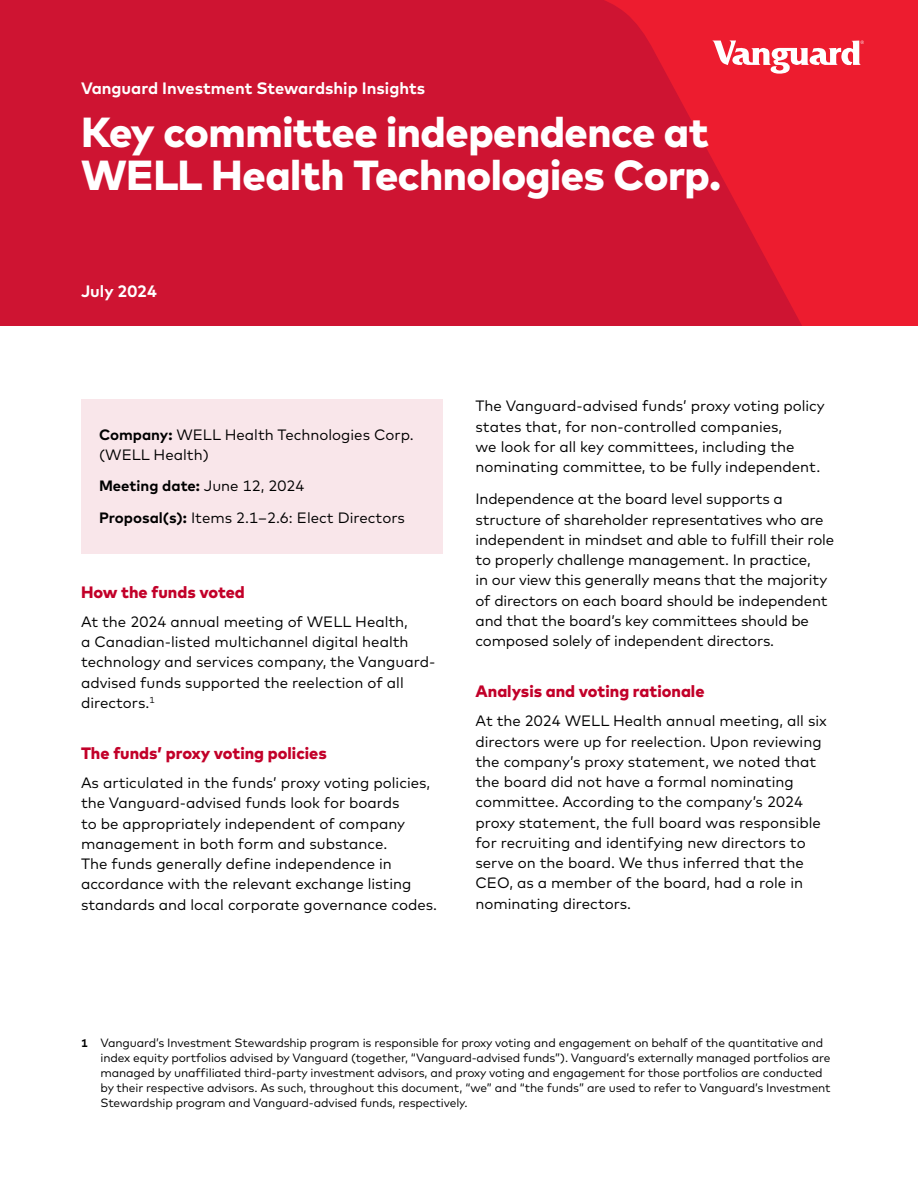
<style>
.page{position:relative;width:918px;height:1188px;background:#fff}
.page>*{position:absolute;margin:0;border:0;box-sizing:border-box;transform-origin:0 0}
.t1{font:800 42px/43.5px "Mark Pro Tab";letter-spacing:-.01em;color:#fff}
.t2{font:800 16.5px "Mark Pro Tab";color:#c20029}
.t3{font:700 16.5px "Mark Pro Tab";color:#fff}
.t4{font:15px/20.2px "Mark Pro Tab";color:#000}
.t5{font:12px/15px "Mark Pro Tab";letter-spacing:-.01em;color:#000}
.s1{font-weight:700}
.s2{font-weight:700;font-size:11.25px}
</style>
<div class="page">
<div style="left:243px;top:0;width:675px;height:326px;background:#ed1c2f"></div>
<svg style="left:0;top:0;width:864px;height:326px;fill:#ce1432"></svg>
<svg style="left:712px;top:41px;width:152px;height:33px"></svg>
<div style="left:81px;top:400px;width:361px;height:91px;background:#f9e6ea"></div>
<div style="left:81px;top:482px;width:361px;height:72px;background:#f9e6ea"></div>
<p class="t3" style="left:81px;top:76px;width:346px">Vanguard Investment Stewardship Insights</p>
<h1 class="t1" style="left:81px;top:106px;width:642px">Key committee independence at<br>WELL Health Technologies Corp.</h1>
<p class="t3" style="left:81px;top:278px;width:78px">July 2024</p>
<p class="t4" style="left:99px;top:424px;width:316px;line-height:19.5px"><span class="s1">Company:</span> WELL Health Technologies Corp. (WELL Health)</p>
<p class="t4" style="left:99px;top:469px;width:307px;line-height:31.5px"><span class="s1">Meeting date:</span> June 12, 2024<br><span class="s1">Proposal(s):</span> Items 2.1–2.6: Elect Directors</p>
<p class="t2" style="left:81px;top:579px;width:165px">How the funds voted</p>
<p class="t4" style="left:81px;top:610px;width:356px">At the 2024 annual meeting of WELL Health,<br>a Canadian-listed multichannel digital health technology and services company, the Vanguard&shy;advised funds supported the reelection of all directors.<sup>1</sup></p>
<p class="t2" style="left:81px;top:740px;width:247px">The funds’ proxy voting policies</p>
<p class="t4" style="left:81px;top:771px;width:358px">As articulated in the funds’ proxy voting policies, the Vanguard-advised funds look for boards<br>to be appropriately independent of company management in both form and substance.<br>The funds generally define independence in accordance with the relevant exchange listing standards and local corporate governance codes.</p>
<p class="t4" style="left:476px;top:395px;width:351px">The Vanguard-advised funds’ proxy voting policy states that, for non-controlled companies,<br>we look for all key committees, including the nominating committee, to be fully independent.</p>
<p class="t4" style="left:476px;top:488px;width:360px">Independence at the board level supports a structure of shareholder representatives who are independent in mindset and able to fulfill their role to properly challenge management. In practice,<br>in our view this generally means that the majority of directors on each board should be independent and that the board’s key committees should be composed solely of independent directors.</p>
<p class="t2" style="left:476px;top:679px;width:231px">Analysis and voting rationale</p>
<p class="t4" style="left:476px;top:710px;width:353px">At the 2024 WELL Health annual meeting, all six directors were up for reelection. Upon reviewing the company’s proxy statement, we noted that the board did not have a formal nominating committee. According to the company’s 2024 proxy statement, the full board was responsible for recruiting and identifying new directors to serve on the board. We thus inferred that the CEO, as a member of the board, had a role in nominating directors.</p>
<p class="t5" style="left:100px;top:1034px;width:732px;text-indent:-20px"><span class="s2">1</span> Vanguard’s Investment Stewardship program is responsible for proxy voting and engagement on behalf of the quantitative and index equity portfolios advised by Vanguard (together, “Vanguard-advised funds”). Vanguard’s externally managed portfolios are managed by unaffiliated third-party investment advisors, and proxy voting and engagement for those portfolios are conducted by their respective advisors. As such, throughout this document, “we” and “the funds” are used to refer to Vanguard’s Investment Stewardship program and Vanguard-advised funds, respectively.</p>
</div>
